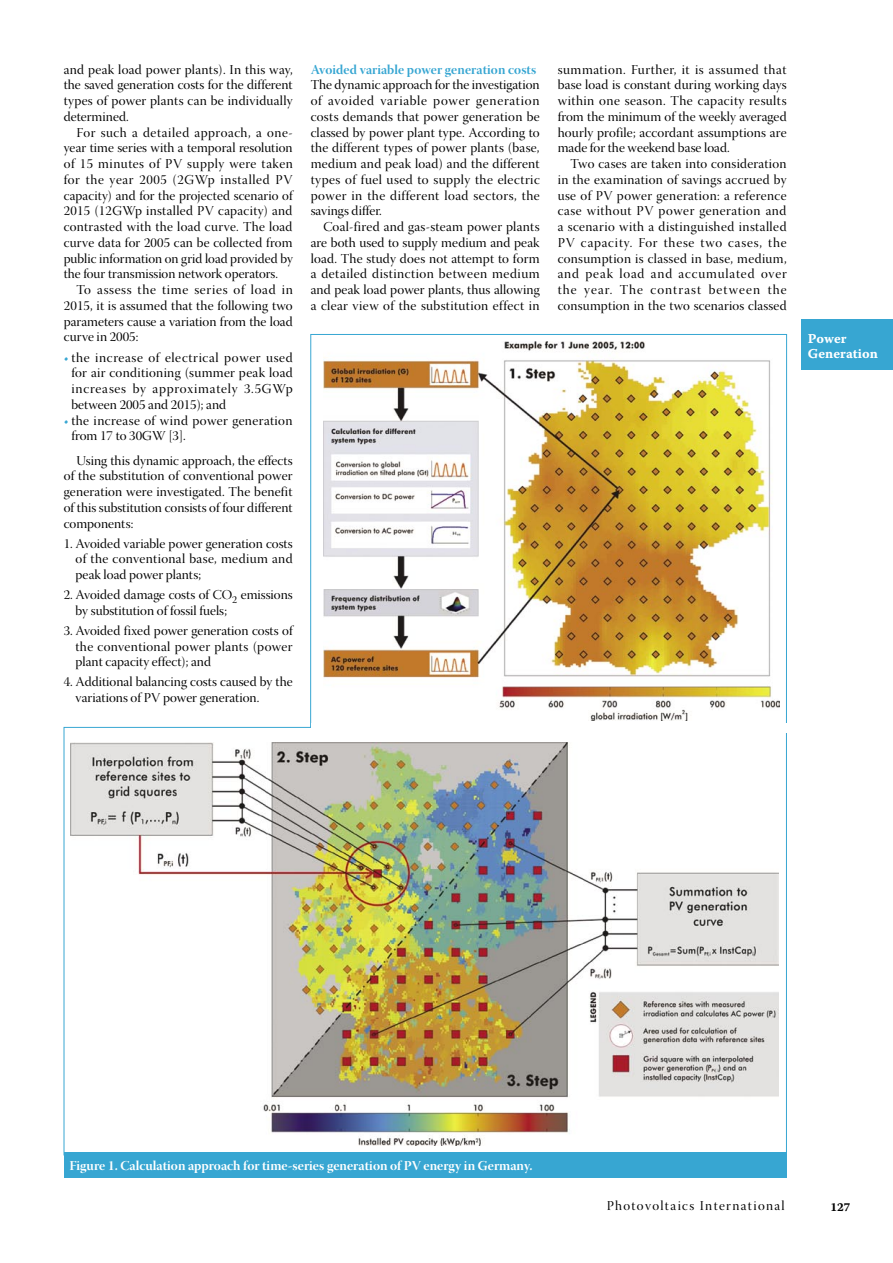
<style>
.page{position:relative;width:893px;height:1263px;background:#fff}
.page>*{position:absolute;margin:0;border:0;box-sizing:border-box;transform-origin:0 0}
.t1{font:13.5px/15.8px "Warnock Pro Disp";letter-spacing:.005em;color:#000;text-align:justify}
.t2{font:13.5px "Warnock Pro Bold Disp";color:#fff}
.t3{font:13.5px/15.8px "Warnock Pro Disp";letter-spacing:.025em;color:#000}
.t4{font:13.5px "Warnock Pro Bold Disp";letter-spacing:.005em;color:#37a6d2}
.t5{font:13.5px "Warnock Pro Disp";letter-spacing:.1em;color:#000}
.t6{font:13.5px/15px "Warnock Pro Bold Capt";color:#fff}
.t7{font:12px "Warnock Pro Bold Capt";color:#000}
.s1{color:#37a6d2}
</style>
<div class="page">
<div style="left:801px;top:319px;width:92px;height:51px;background:#37a6d2"></div>
<img style="left:70px;top:743px;width:709px;height:402px">
<div style="left:64px;top:1152px;width:723px;height:26px;background:#37a6d2"></div>
<img style="left:323px;top:342px;width:456px;height:379px">
<p class="t1" style="left:64px;top:63px;width:231px">and peak load power plants). In this way, the saved generation costs for the different types of power plants can be individually determined.</p>
<p class="t1" style="left:64px;top:126px;width:231px;text-indent:13px">For such a detailed approach, a one&shy;year time series with a temporal resolution of 15 minutes of PV supply were taken for the year 2005 (2GWp installed PV capacity) and for the projected scenario of 2015 (12GWp installed PV capacity) and contrasted with the load curve. The load curve data for 2005 can be collected from public information on grid load provided by the four transmission network operators.</p>
<p class="t1" style="left:64px;top:284px;width:231px;text-indent:13px">To assess the time series of load in 2015, it is assumed that the following two parameters cause a variation from the load curve in 2005:</p>
<p class="t1" style="left:71px;top:351px;width:223px;text-indent:-8px"><span class="s1">•</span> the increase of electrical power used for air conditioning (summer peak load increases by approximately 3.5GWp between 2005 and 2015); and</p>
<p class="t3" style="left:71px;top:414px;width:223px;text-indent:-8px"><span class="s1">•</span> the increase of wind power generation from 17 to 30GW [3].</p>
<p class="t1" style="left:64px;top:454px;width:231px;text-indent:13px">Using this dynamic approach, the effects of the substitution of conventional power generation were investigated. The benefit of this substitution consists of four different components:</p>
<p class="t1" style="left:76px;top:537px;width:219px;text-indent:-12px">1. Avoided variable power generation costs of the conventional base, medium and peak load power plants;</p>
<p class="t1" style="left:76px;top:588px;width:219px;text-indent:-12px">2. Avoided damage costs of CO<sub>2</sub> emissions by substitution of fossil fuels;</p>
<p class="t1" style="left:76px;top:624px;width:219px;text-indent:-12px">3. Avoided fixed power generation costs of the conventional power plants (power plant capacity effect); and</p>
<p class="t1" style="left:76px;top:676px;width:219px;text-indent:-12px">4. Additional balancing costs caused by the variations of PV power generation.</p>
<p class="t4" style="left:311px;top:61px;width:227px">Avoided variable power generation costs</p>
<p class="t1" style="left:311px;top:79px;width:231px">The dynamic approach for the investigation of avoided variable power generation costs demands that power generation be classed by power plant type. According to the different types of power plants (base, medium and peak load) and the different types of fuel used to supply the electric power in the different load sectors, the savings differ.</p>
<p class="t1" style="left:311px;top:221px;width:231px;text-indent:13px">Coal-fired and gas-steam power plants are both used to supply medium and peak load. The study does not attempt to form a detailed distinction between medium and peak load power plants, thus allowing a clear view of the substitution effect in</p>
<p class="t1" style="left:558px;top:63px;width:230px">summation. Further, it is assumed that base load is constant during working days within one season. The capacity results from the minimum of the weekly averaged hourly profile; accordant assumptions are made for the weekend base load.</p>
<p class="t1" style="left:558px;top:158px;width:231px;text-indent:13px">Two cases are taken into consideration in the examination of savings accrued by use of PV power generation: a reference case without PV power generation and a scenario with a distinguished installed PV capacity. For these two cases, the consumption is classed in base, medium, and peak load and accumulated over the year. The contrast between the consumption in the two scenarios classed</p>
<p class="t6" style="left:808px;top:331px;width:72px">Power<br>Generation</p>
<p class="t2" style="left:70px;top:1157px;width:464px">Figure 1. Calculation approach for time-series generation of PV energy in Germany.</p>
<p class="t5" style="left:607px;top:1198px;width:180px">Photovoltaics International</p>
<p class="t7" style="left:830px;top:1200px;width:22px">127</p>
</div>
